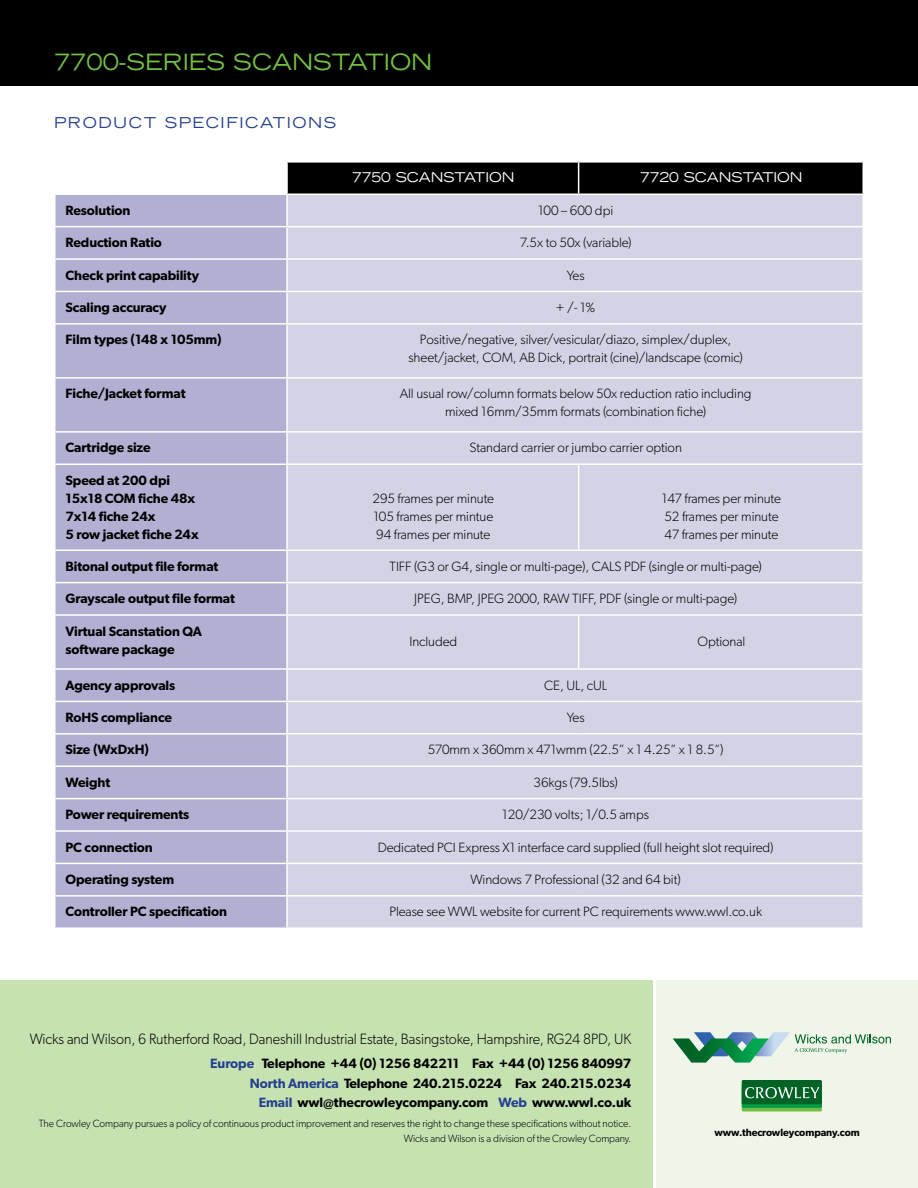
<style>
.page{position:relative;width:918px;height:1188px;background:#fff}
.page>*{position:absolute;margin:0;border:0;box-sizing:border-box;transform-origin:0 0}
.t1{font:expanded 22.5px "Trade Gothic LH";color:#72bf44}
.t2{font:300 15px "Gibson";letter-spacing:-.005em;color:#000;scale:.96 1}
.t3{font:expanded 15px "Trade Gothic LH";letter-spacing:.1em;color:#25408f}
.t4{font:300 13.5px/18px "Gibson";letter-spacing:-.005em;color:#000;text-align:center}
.t5{font:600 13.5px/18px "Gibson";letter-spacing:-.005em;color:#000}
.t6{font:expanded 13.5px "Trade Gothic LH";letter-spacing:-.005em;color:#fff}
.t7{font:300 10.5px/15px "Gibson";letter-spacing:-.005em;color:#000;text-align:right}
.t8{font:600 10.5px "Gibson";letter-spacing:-.005em;color:#000}
.s1{color:#25408f}
</style>
<div class="page">
<div style="left:0;top:0;width:918px;height:85px;background:#000"></div>
<div style="left:288px;top:163px;width:574px;height:31px;background:#000"></div>
<div style="left:56px;top:195px;width:230px;height:732px;background:#b1b0d2"></div>
<div style="left:288px;top:195px;width:574px;height:732px;background:#d4d3e6"></div>
<hr style="left:578px;top:163px;width:1px;height:31px;background:#fff">
<hr style="left:54px;top:226px;width:233px;height:1px;background:#fff">
<hr style="left:287px;top:226px;width:292px;height:1px;background:#fff">
<hr style="left:579px;top:226px;width:285px;height:1px;background:#fff">
<hr style="left:54px;top:258px;width:233px;height:2px;background:#fff">
<hr style="left:287px;top:258px;width:292px;height:2px;background:#fff">
<hr style="left:579px;top:258px;width:285px;height:2px;background:#fff">
<hr style="left:54px;top:291px;width:233px;height:1px;background:#fff">
<hr style="left:287px;top:291px;width:292px;height:1px;background:#fff">
<hr style="left:579px;top:291px;width:285px;height:1px;background:#fff">
<hr style="left:54px;top:323px;width:233px;height:2px;background:#fff">
<hr style="left:287px;top:323px;width:292px;height:2px;background:#fff">
<hr style="left:579px;top:323px;width:285px;height:2px;background:#fff">
<hr style="left:54px;top:377px;width:233px;height:2px;background:#fff">
<hr style="left:287px;top:377px;width:292px;height:2px;background:#fff">
<hr style="left:579px;top:377px;width:285px;height:2px;background:#fff">
<hr style="left:54px;top:431px;width:233px;height:2px;background:#fff">
<hr style="left:287px;top:431px;width:292px;height:2px;background:#fff">
<hr style="left:579px;top:431px;width:285px;height:2px;background:#fff">
<hr style="left:54px;top:464px;width:233px;height:1px;background:#fff">
<hr style="left:287px;top:464px;width:292px;height:1px;background:#fff">
<hr style="left:579px;top:464px;width:285px;height:1px;background:#fff">
<hr style="left:578px;top:465px;width:1px;height:84px;background:#fff">
<hr style="left:54px;top:549px;width:233px;height:2px;background:#fff">
<hr style="left:287px;top:549px;width:292px;height:2px;background:#fff">
<hr style="left:579px;top:549px;width:285px;height:2px;background:#fff">
<hr style="left:54px;top:582px;width:233px;height:1px;background:#fff">
<hr style="left:287px;top:582px;width:292px;height:1px;background:#fff">
<hr style="left:579px;top:582px;width:285px;height:1px;background:#fff">
<hr style="left:54px;top:614px;width:233px;height:2px;background:#fff">
<hr style="left:287px;top:614px;width:292px;height:2px;background:#fff">
<hr style="left:579px;top:614px;width:285px;height:2px;background:#fff">
<hr style="left:578px;top:616px;width:1px;height:52px;background:#fff">
<hr style="left:54px;top:668px;width:233px;height:2px;background:#fff">
<hr style="left:287px;top:668px;width:292px;height:2px;background:#fff">
<hr style="left:579px;top:668px;width:285px;height:2px;background:#fff">
<hr style="left:54px;top:701px;width:233px;height:1px;background:#fff">
<hr style="left:287px;top:701px;width:292px;height:1px;background:#fff">
<hr style="left:579px;top:701px;width:285px;height:1px;background:#fff">
<hr style="left:54px;top:733px;width:233px;height:2px;background:#fff">
<hr style="left:287px;top:733px;width:292px;height:2px;background:#fff">
<hr style="left:579px;top:733px;width:285px;height:2px;background:#fff">
<hr style="left:54px;top:765px;width:233px;height:2px;background:#fff">
<hr style="left:287px;top:765px;width:292px;height:2px;background:#fff">
<hr style="left:579px;top:765px;width:285px;height:2px;background:#fff">
<hr style="left:54px;top:798px;width:233px;height:1px;background:#fff">
<hr style="left:287px;top:798px;width:292px;height:1px;background:#fff">
<hr style="left:579px;top:798px;width:285px;height:1px;background:#fff">
<hr style="left:54px;top:830px;width:233px;height:2px;background:#fff">
<hr style="left:287px;top:830px;width:292px;height:2px;background:#fff">
<hr style="left:579px;top:830px;width:285px;height:2px;background:#fff">
<hr style="left:54px;top:863px;width:233px;height:1px;background:#fff">
<hr style="left:287px;top:863px;width:292px;height:1px;background:#fff">
<hr style="left:579px;top:863px;width:285px;height:1px;background:#fff">
<hr style="left:54px;top:895px;width:233px;height:2px;background:#fff">
<hr style="left:287px;top:895px;width:292px;height:2px;background:#fff">
<hr style="left:579px;top:895px;width:285px;height:2px;background:#fff">
<div style="left:656px;top:981px;width:262px;height:207px;background:#eff6e9"></div>
<div style="left:0;top:981px;width:652px;height:207px;background:#c6e2b1"></div>
<div style="left:742px;top:1087px;width:80px;height:24px;background:#72bf44;border-radius:2px"></div>
<div style="left:742px;top:1084px;width:80px;height:24px;background:linear-gradient(to right,#009443,#009543);border-radius:2px"></div>
<div style="left:742px;top:1080px;width:80px;height:24px;background:#006225;border-radius:2px"></div>
<svg style="left:745px;top:1087px;width:74px;height:11px"></svg>
<svg style="left:673px;top:1032px;width:218px;height:31px"></svg>
<h1 class="t1" style="left:54px;top:47px;width:107px">7700-SERIE</h1>
<h1 class="t1" style="left:206px;top:47px;width:48px">S SCAN</h1>
<h1 class="t1" style="left:313px;top:47px;width:37px">STATION</h1>
<p class="t3" style="left:54px;top:113px;width:283px">PRODUCT SPECIFICATIONS</p>
<p class="t6" style="left:352px;top:169px;width:164px">7750 SCANSTATION</p>
<p class="t6" style="left:640px;top:169px;width:164px">7720 SCANSTATION</p>
<p class="t5" style="left:66px;top:201px;width:66px">Resolution</p>
<p class="t4" style="left:538px;top:201px;width:77px">100 – 600 dpi</p>
<p class="t5" style="left:66px;top:233px;width:98px">Reduction Ratio</p>
<p class="t4" style="left:520px;top:233px;width:113px">7.5x to 50x (variable)</p>
<p class="t5" style="left:66px;top:266px;width:135px">Check print capability</p>
<p class="t4" style="left:567px;top:266px;width:19px">Yes</p>
<p class="t5" style="left:66px;top:298px;width:102px">Scaling accuracy</p>
<p class="t4" style="left:556px;top:298px;width:41px">+ /- 1%</p>
<p class="t5" style="left:66px;top:330px;width:158px">Film types (148 x 105mm)</p>
<p class="t4" style="left:408px;top:331px;width:336px">Positive/negative, silver/vesicular/diazo, simplex/duplex, sheet/jacket, COM, AB Dick, portrait (cine)/landscape (comic)</p>
<p class="t5" style="left:66px;top:384px;width:122px">Fiche/Jacket format</p>
<p class="t4" style="left:400px;top:385px;width:353px">All usual row/column formats below 50x reduction ratio including mixed 16mm/35mm formats (combination fiche)</p>
<p class="t5" style="left:66px;top:438px;width:87px">Cartridge size</p>
<p class="t4" style="left:469px;top:439px;width:214px">Standard carrier or jumbo carrier option</p>
<p class="t5" style="left:66px;top:471px;width:135px">Speed at 200 dpi<br>15x18 COM fiche 48x<br>7x14 fiche 24x<br>5 row jacket fiche 24x</p>
<p class="t4" style="left:373px;top:489px;width:123px;text-align:justify">295 frames per minute 105 frames per mintue 94 frames per minute</p>
<p class="t4" style="left:662px;top:489px;width:121px;text-align:left">147 frames per minute<br>52 frames per minute<br>47 frames per minute</p>
<p class="t5" style="left:66px;top:557px;width:154px">Bitonal output file format</p>
<p class="t4" style="left:390px;top:557px;width:374px">TIFF (G3 or G4, single or multi-page), CALS PDF (single or multi-page)</p>
<p class="t5" style="left:66px;top:589px;width:171px">Grayscale output file format</p>
<p class="t4" style="left:414px;top:589px;width:324px">JPEG, BMP, JPEG 2000, RAW TIFF, PDF (single or multi-page)</p>
<p class="t5" style="left:66px;top:622px;width:138px">Virtual Scanstation QA software package</p>
<p class="t4" style="left:409px;top:632px;width:49px">Included</p>
<p class="t4" style="left:697px;top:632px;width:49px">Optional</p>
<p class="t5" style="left:66px;top:676px;width:111px">Agency approvals</p>
<p class="t4" style="left:544px;top:676px;width:65px">CE, UL, cUL</p>
<p class="t5" style="left:66px;top:708px;width:108px">RoHS compliance</p>
<p class="t4" style="left:567px;top:708px;width:19px">Yes</p>
<p class="t5" style="left:66px;top:740px;width:85px">Size (WxDxH)</p>
<p class="t4" style="left:428px;top:741px;width:298px">570mm x 360mm x 471wmm (22.5” x 1 4.25” x 1 8.5”)</p>
<p class="t5" style="left:66px;top:773px;width:46px">Weight</p>
<p class="t4" style="left:534px;top:773px;width:86px">36kgs (79.5lbs)</p>
<p class="t5" style="left:66px;top:805px;width:125px">Power requirements</p>
<p class="t4" style="left:502px;top:805px;width:148px">120/230 volts; 1/0.5 amps</p>
<p class="t5" style="left:66px;top:838px;width:89px">PC connection</p>
<p class="t4" style="left:378px;top:838px;width:398px">Dedicated PCI Express X1 interface card supplied (full height slot required)</p>
<p class="t5" style="left:66px;top:870px;width:110px">Operating system</p>
<p class="t4" style="left:471px;top:870px;width:212px">Windows 7 Professional (32 and 64 bit)</p>
<p class="t5" style="left:66px;top:902px;width:163px">Controller PC specification</p>
<p class="t4" style="left:389px;top:903px;width:374px">Please see WWL website for current PC requirements www.wwl.co.uk</p>
<p class="t2" style="left:30px;top:1030px;width:628px">Wicks and Wilson, 6 Rutherford Road, Daneshill Industrial Estate, Basingstoke, Hampshire, RG24 8PD, UK</p>
<p class="t5" style="left:210px;top:1054px;width:423px;line-height:19.5px;text-align:right"><span class="s1">Europe</span> Telephone +44 (0) 1256 842211 Fax +44 (0) 1256 840997<br><span class="s1">North America</span> Telephone 240.215.0224 Fax 240.215.0234<br><span class="s1">Email</span> wwl@thecrowleycompany.com <span class="s1">Web</span> www.wwl.co.uk</p>
<p class="t7" style="left:39px;top:1116px;width:594px">The Crowley Company pursues a policy of continuous product improvement and reserves the right to change these specifications without notice.<br>Wicks and Wilson is a division of the Crowley Company.</p>
<p class="t8" style="left:714px;top:1126px;width:147px">www.thecrowleycompany.com</p>
</div>
